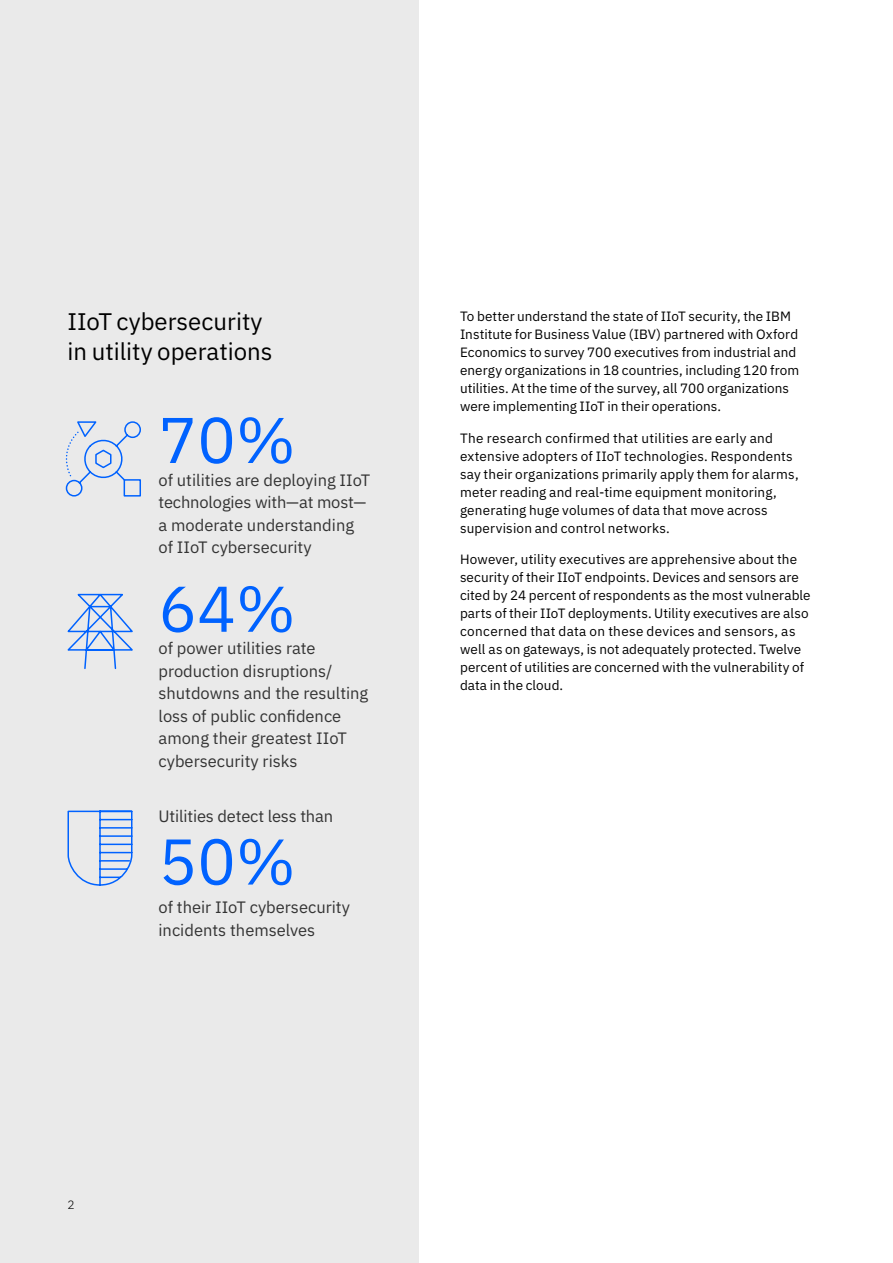
<style>
.page{position:relative;width:893px;height:1263px;background:#fff}
.page>*{position:absolute;margin:0;border:0;box-sizing:border-box;transform-origin:0 0}
.t1{font:64.5px "IBM Plex Sans";color:#0062ff}
.t2{font:24px/30px "IBM Plex Sans";color:#000}
.t3{font:16.5px/22.5px "IBM Plex Sans";color:#333}
.t4{font:13.5px/18px "IBM Plex Sans";letter-spacing:.01em;color:#000}
.t5{font:300 12px "IBM Plex Sans";color:#000}
</style>
<div class="page">
<div style="left:0;top:0;width:419px;height:1263px;background:#eaeaea"></div>
<svg style="left:65px;top:421px;width:76px;height:76px"></svg>
<svg style="left:67px;top:593px;width:66px;height:76px"></svg>
<svg style="left:67px;top:810px;width:66px;height:76px"></svg>
<p class="t2" style="left:68px;top:304px;width:207px">IIoT cybersecurity in utility operations</p>
<p class="t1" style="left:159px;top:391px;width:139px">70%</p>
<p class="t3" style="left:159px;top:467px;width:213px">of utilities are deploying IIoT technologies with—at most— a moderate understanding of IIoT cybersecurity</p>
<p class="t1" style="left:159px;top:560px;width:139px">64%</p>
<p class="t3" style="left:159px;top:658px;width:211px">production disruptions/ shutdowns and the resulting loss of public confidence among their greatest IIoT cybersecurity risks</p>
<p class="t3" style="left:159px;top:636px;width:159px">of power utilities rate</p>
<p class="t3" style="left:159px;top:804px;width:176px">Utilities detect less than</p>
<p class="t1" style="left:159px;top:812px;width:139px">50%</p>
<p class="t3" style="left:159px;top:894px;width:193px">of their IIoT cybersecurity incidents themselves</p>
<p class="t4" style="left:460px;top:306px;width:341px">To better understand the state of IIoT security, the IBM Institute for Business Value (IBV) partnered with Oxford Economics to survey 700 executives from industrial and energy organizations in 18 countries, including 120 from utilities. At the time of the survey, all 700 organizations were implementing IIoT in their operations.</p>
<p class="t4" style="left:460px;top:428px;width:340px">The research confirmed that utilities are early and extensive adopters of IIoT technologies. Respondents say their organizations primarily apply them for alarms, meter reading and real-time equipment monitoring, generating huge volumes of data that move across supervision and control networks.</p>
<p class="t4" style="left:460px;top:549px;width:352px">However, utility executives are apprehensive about the security of their IIoT endpoints. Devices and sensors are cited by 24 percent of respondents as the most vulnerable parts of their IIoT deployments. Utility executives are also concerned that data on these devices and sensors, as well as on gateways, is not adequately protected. Twelve percent of utilities are concerned with the vulnerability of data in the cloud.</p>
<p class="t5" style="left:68px;top:1196px;width:9px">2</p>
</div>
